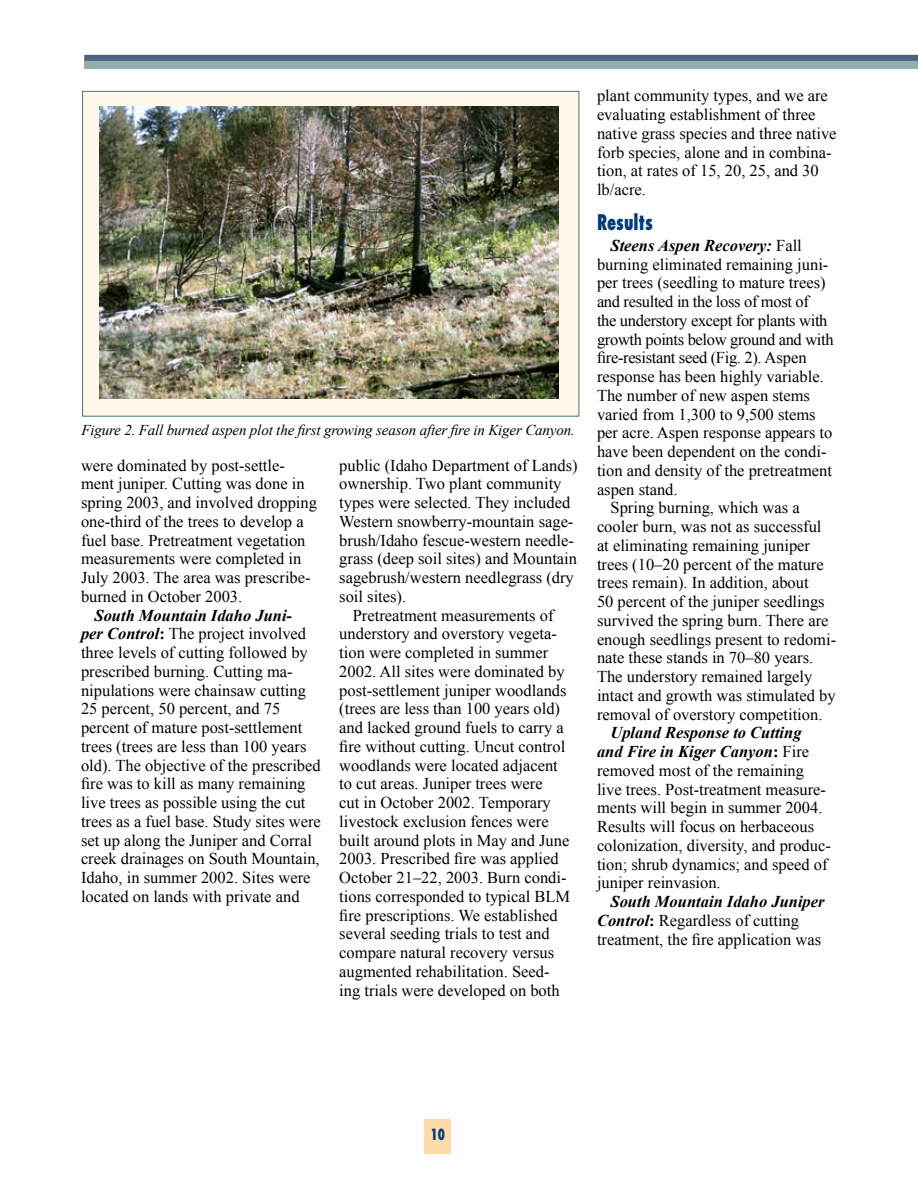
<style>
.page{position:relative;width:918px;height:1188px;background:#fff}
.page>*{position:absolute;margin:0;border:0;box-sizing:border-box;transform-origin:0 0}
.t1{font:800 condensed 21px "Futura";color:#003a78;scale:.8 1}
.t2{font:16.5px/18.8px "Times New Roman";color:#000}
.t3{font:16.5px "Times New Roman";letter-spacing:-.02em;color:#000}
.t4{font:italic 700 16.5px "Times New Roman";color:#000}
.t5{font:italic 15px "Times New Roman";letter-spacing:-.01em;color:#000}
.t6{font:800 condensed 15px "Futura";color:#003a78;scale:.8 1}
.s1{font-weight:700;font-style:italic}
.s2{font-weight:700}
.s3{font-weight:400;font-style:normal}
</style>
<div class="page">
<div style="left:84px;top:57px;width:834px;height:11px;background:#94acac"></div>
<div style="left:84px;top:55px;width:834px;height:6px;background:#4b627c"></div>
<div style="left:424px;top:1119px;width:27px;height:34px;background:#ffddab"></div>
<div style="left:83px;top:91px;width:496px;height:325px;background:#fff7ea"></div>
<div style="left:82px;top:91px;width:497px;height:326px;border:1px solid #4c7574"></div>
<img style="left:99px;top:107px;width:459px;height:292px">
<p class="t5" style="left:81px;top:421px;width:495px">Figure 2. Fall burned aspen plot the first growing season after fire in Kiger Canyon.</p>
<p class="t2" style="left:81px;top:456px;width:238px">were dominated by post-settle&shy;ment juniper. Cutting was done in spring 2003, and involved dropping one-third of the trees to develop a fuel base. Pretreatment vegetation measurements were completed in<br>July 2003. The area was prescribe&shy;burned in October 2003.</p>
<p class="t2" style="left:81px;top:606px;width:241px;text-indent:14px"><span class="s1">South Mountain Idaho Juni-<br>per Control</span><span class="s2">:</span> The project involved three levels of cutting followed by prescribed burning. Cutting ma&shy;nipulations were chainsaw cutting 25 percent, 50 percent, and 75 percent of mature post-settlement trees (trees are less than 100 years old). The objective of the prescribed fire was to kill as many remaining live trees as possible using the cut trees as a fuel base. Study sites were set up along the Juniper and Corral creek drainages on South Mountain, Idaho, in summer 2002. Sites were located on lands with private and</p>
<p class="t2" style="left:339px;top:456px;width:240px">public (Idaho Department of Lands) ownership. Two plant community types were selected. They included<br>Western snowberry-mountain sage&shy;brush/Idaho fescue-western needle&shy;grass (deep soil sites) and Mountain sagebrush/western needlegrass (dry soil sites).</p>
<p class="t2" style="left:339px;top:606px;width:232px;text-indent:14px">Pretreatment measurements of understory and overstory vegeta&shy;tion were completed in summer 2002. All sites were dominated by post-settlement juniper woodlands (trees are less than 100 years old) and lacked ground fuels to carry a fire without cutting. Uncut control woodlands were located adjacent to cut areas. Juniper trees were<br>cut in October 2002. Temporary livestock exclusion fences were built around plots in May and June 2003. Prescribed fire was applied October 21–22, 2003. Burn condi&shy;tions corresponded to typical BLM fire prescriptions. We established several seeding trials to test and compare natural recovery versus augmented rehabilitation. Seed&shy;ing trials were developed on both</p>
<p class="t2" style="left:597px;top:86px;width:241px">plant community types, and we are evaluating establishment of three native grass species and three native forb species, alone and in combina&shy;tion, at rates of 15, 20, 25, and 30 lb/acre.</p>
<p class="t1" style="left:597px;top:209px;width:71px">Results</p>
<p class="t4" style="left:610px;top:236px;width:193px">Steens Aspen Recovery: <span class="s3">Fall</span></p>
<p class="t2" style="left:597px;top:255px;width:233px">burning eliminated remaining juni-</p>
<p class="t2" style="left:597px;top:273px;width:230px">per trees (seedling to mature trees)</p>
<p class="t3" style="left:597px;top:292px;width:213px">and resulted in the loss of most of</p>
<p class="t3" style="left:597px;top:311px;width:232px">the understory except for plants with</p>
<p class="t3" style="left:597px;top:330px;width:238px">growth points below ground and with</p>
<p class="t3" style="left:597px;top:348px;width:211px">fire-resistant seed (Fig. 2). Aspen</p>
<p class="t2" style="left:597px;top:367px;width:228px">response has been highly variable.</p>
<p class="t2" style="left:597px;top:386px;width:215px">The number of new aspen stems</p>
<p class="t2" style="left:597px;top:405px;width:220px">varied from 1,300 to 9,500 stems</p>
<p class="t2" style="left:597px;top:423px;width:237px">per acre. Aspen response appears to</p>
<p class="t2" style="left:597px;top:442px;width:231px">have been dependent on the condi-</p>
<p class="t2" style="left:597px;top:461px;width:237px">tion and density of the pretreatment</p>
<p class="t2" style="left:597px;top:480px;width:82px">aspen stand.</p>
<p class="t2" style="left:610px;top:498px;width:191px">Spring burning, which was a</p>
<p class="t2" style="left:597px;top:517px;width:226px">cooler burn, was not as successful</p>
<p class="t2" style="left:597px;top:536px;width:215px">at eliminating remaining juniper</p>
<p class="t2" style="left:597px;top:555px;width:228px">trees (10–20 percent of the mature</p>
<p class="t2" style="left:597px;top:573px;width:213px">trees remain). In addition, about</p>
<p class="t2" style="left:597px;top:592px;width:229px">50 percent of the juniper seedlings</p>
<p class="t2" style="left:597px;top:611px;width:233px">survived the spring burn. There are</p>
<p class="t2" style="left:597px;top:630px;width:241px">enough seedlings present to redomi-</p>
<p class="t2" style="left:597px;top:648px;width:218px">nate these stands in 70–80 years.</p>
<p class="t2" style="left:597px;top:667px;width:217px">The understory remained largely</p>
<p class="t2" style="left:597px;top:686px;width:240px">intact and growth was stimulated by</p>
<p class="t2" style="left:597px;top:705px;width:227px">removal of overstory competition.</p>
<p class="t2" style="left:597px;top:723px;width:235px;text-indent:14px"><span class="s1">Upland Response to Cutting and Fire in Kiger Canyon</span><span class="s2">:</span> Fire removed most of the remaining live trees. Post-treatment measure&shy;ments will begin in summer 2004.<br>Results will focus on herbaceous colonization, diversity, and produc&shy;tion; shrub dynamics; and speed of juniper reinvasion.</p>
<p class="t2" style="left:597px;top:892px;width:229px;text-indent:14px"><span class="s1">South Mountain Idaho Juniper<br>Control</span><span class="s2">:</span> Regardless of cutting treatment, the fire application was</p>
<p class="t6" style="left:431px;top:1125px;width:20px">1 0</p>
</div>
